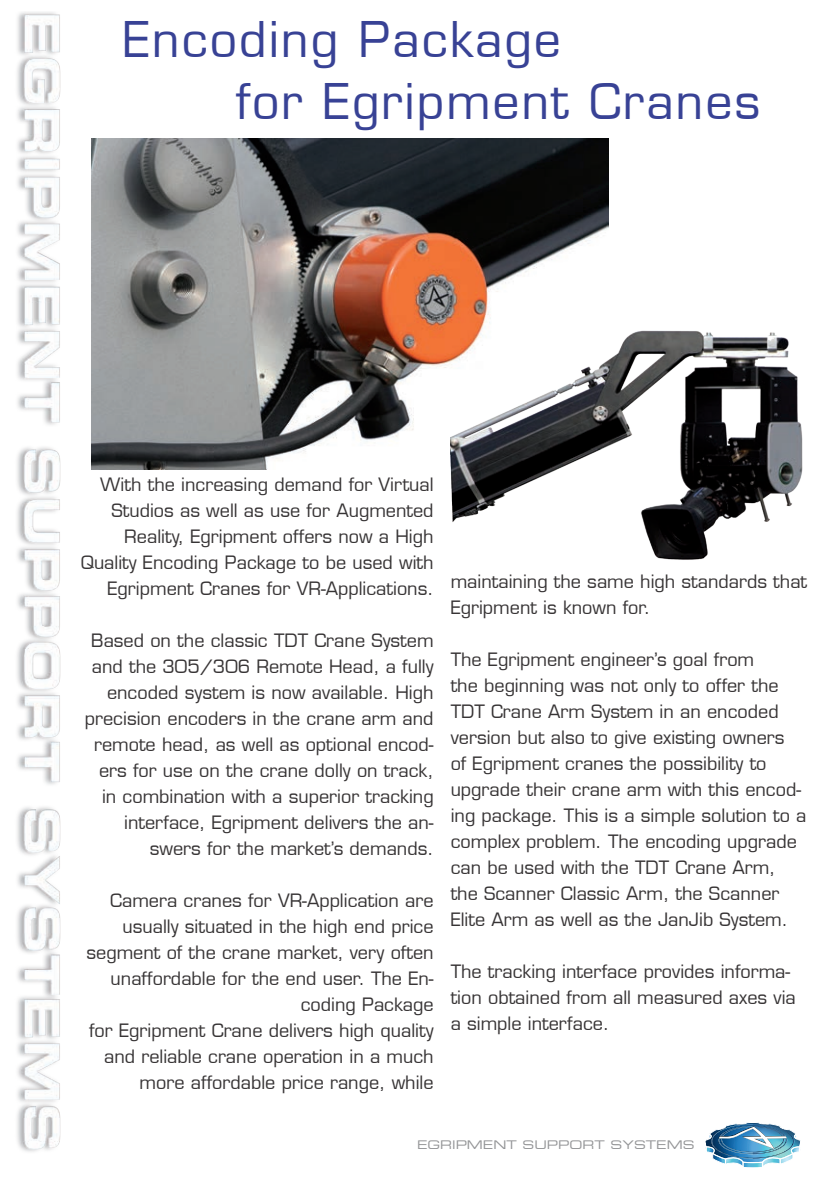
<style>
.page{position:relative;width:840px;height:1191px;background:#fff}
.page>*{position:absolute;margin:0;border:0;box-sizing:border-box;transform-origin:0 0}
.t1{font:48px/62.4px "Eurostile";letter-spacing:.04em;color:#384295}
.t2{font:18px/26px "Eurostile";color:#373435;text-align:right}
.t3{font:12px "Eurostile Extended Two";color:#939496}
</style>
<div class="page">
<img style="left:17px;top:12px;width:44px;height:1140px">
<img style="left:91px;top:139px;width:517px;height:330px">
<img style="left:705px;top:1122px;width:95px;height:45px">
<img style="left:450px;top:328px;width:353px;height:232px">
<h1 class="t1" style="left:236px;top:9px;width:525px;text-indent:-113px">Encoding Package<br>for Egripment Cranes</h1>
<p class="t2" style="left:81px;top:472px;width:354px">With the increasing demand for Virtual Studios as well as use for Augmented Reality, Egripment offers now a High Quality Encoding Package to be used with Egripment Cranes for VR-Applications.</p>
<p class="t2" style="left:85px;top:628px;width:350px">Based on the classic TDT Crane System and the 305/306 Remote Head, a fully encoded system is now available. High precision encoders in the crane arm and remote head, as well as optional encod&shy;ers for use on the crane dolly on track, in combination with a superior tracking interface, Egripment delivers the an&shy;swers for the market’s demands.</p>
<p class="t2" style="left:86px;top:888px;width:348px">Camera cranes for VR-Application are usually situated in the high end price segment of the crane market, very often unaffordable for the end user. The En&shy;coding Package<br>for Egripment Crane delivers high quality and reliable crane operation in a much more affordable price range, while</p>
<p class="t2" style="left:450px;top:568px;width:358px;text-align:left">maintaining the same high standards that<br>Egripment is known for.</p>
<p class="t2" style="left:450px;top:646px;width:357px;text-align:left">The Egripment engineer’s goal from<br>the beginning was not only to offer the TDT Crane Arm System in an encoded version but also to give existing owners<br>of Egripment cranes the possibility to upgrade their crane arm with this encod&shy;ing package. This is a simple solution to a complex problem. The encoding upgrade can be used with the TDT Crane Arm, the Scanner Classic Arm, the Scanner Elite Arm as well as the JanJib System.</p>
<p class="t2" style="left:450px;top:958px;width:346px;text-align:left">The tracking interface provides informa&shy;tion obtained from all measured axes via a simple interface.</p>
<p class="t3" style="left:417px;top:1137px;width:279px">EGRIPMENT SUPPORT SYSTEMS</p>
</div>
